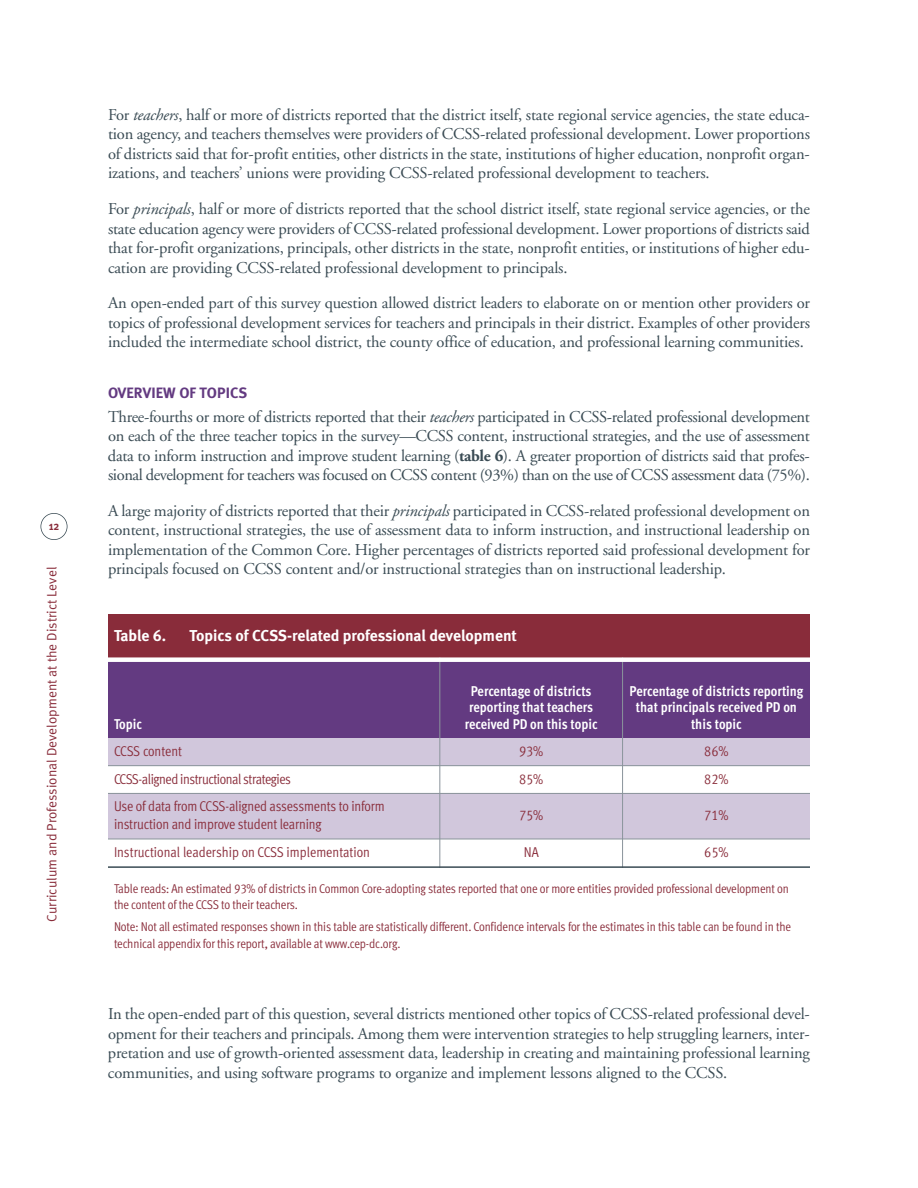
<style>
.page{position:relative;width:918px;height:1188px;background:#fff}
.page>*{position:absolute;margin:0;border:0;box-sizing:border-box;transform-origin:0 0}
.t1{font:16.5px/19.5px "Adobe Garamond";letter-spacing:-.01em;color:#3a4b54;text-align:justify}
.t2{font:700 15.75px "Meta";color:#fff}
.t3{font:700 15px "Meta";letter-spacing:.005em;color:#633a81}
.t4{font:14.25px/18px "Meta Cond Normal LF";letter-spacing:-.01em;color:#892c3a}
.t5{font:14.25px/16.5px "Meta Cond Bold LF";color:#fff;text-align:center}
.t6{font:14.25px "Meta Cond Normal LF";letter-spacing:-.03em;color:#892c3a}
.t7{font:13.5px "Meta Normal CE";letter-spacing:.005em;color:#892c3a}
.t8{font:12.75px/16.5px "Meta Cond Normal LF";letter-spacing:-.01em;color:#892c3a}
.t9{font:700 12px "Meta Cond";color:#892c3a}
.s1{font-style:italic}
.s2{font-weight:700}
</style>
<div class="page">
<div style="left:40px;top:513px;width:28px;height:27px;border:2px solid #3a4b54;border-radius:50%"></div>
<div style="left:108px;top:614px;width:702px;height:46px;background:#892c3a"></div>
<div style="left:108px;top:660px;width:332px;height:78px;background:#633a81"></div>
<div style="left:440px;top:660px;width:183px;height:78px;background:#633a81"></div>
<div style="left:623px;top:660px;width:187px;height:78px;background:#633a81"></div>
<div style="left:108px;top:738px;width:332px;height:28px;background:#d1c7dc"></div>
<div style="left:440px;top:738px;width:183px;height:28px;background:#d1c7dc"></div>
<div style="left:623px;top:738px;width:187px;height:28px;background:#d1c7dc"></div>
<div style="left:108px;top:793px;width:332px;height:46px;background:#d1c7dc"></div>
<div style="left:440px;top:793px;width:183px;height:46px;background:#d1c7dc"></div>
<div style="left:623px;top:793px;width:187px;height:46px;background:#d1c7dc"></div>
<hr style="left:439px;top:657px;width:1px;height:211px;background:#8a949b">
<hr style="left:622px;top:657px;width:1px;height:211px;background:#8a949b">
<div style="left:108px;top:657px;width:702px;height:5px;background:#fff"></div>
<hr style="left:108px;top:765px;width:702px;height:1px;background:#8a949b">
<hr style="left:108px;top:793px;width:702px;height:1px;background:#8a949b">
<hr style="left:108px;top:839px;width:702px;height:1px;background:#8a949b">
<hr style="left:108px;top:866px;width:702px;height:2px;background:#3a4b54">
<p class="t9" style="left:49px;top:521px;width:12px">12</p>
<p class="t7" style="left:44px;top:922px;width:356px;rotate:-90deg">Curriculum and Professional Development at the District Level</p>
<p class="t1" style="left:108px;top:106px;width:704px">For <span class="s1">teachers</span>, half or more of districts reported that the district itself, state regional service agencies, the state educa&shy;tion agency, and teachers themselves were providers of CCSS-related professional development. Lower proportions of districts said that for-profit entities, other districts in the state, institutions of higher education, nonprofit organ&shy;izations, and teachers’ unions were providing CCSS-related professional development to teachers.</p>
<p class="t1" style="left:108px;top:201px;width:704px">For <span class="s1">principals</span>, half or more of districts reported that the school district itself, state regional service agencies, or the state education agency were providers of CCSS-related professional development. Lower proportions of districts said that for-profit organizations, principals, other districts in the state, nonprofit entities, or institutions of higher edu&shy;cation are providing CCSS-related professional development to principals.</p>
<p class="t1" style="left:108px;top:295px;width:704px">An open-ended part of this survey question allowed district leaders to elaborate on or mention other providers or topics of professional development services for teachers and principals in their district. Examples of other providers included the intermediate school district, the county office of education, and professional learning communities.</p>
<p class="t3" style="left:108px;top:387px;width:141px">OVERVIEW OF TOPICS</p>
<p class="t1" style="left:108px;top:408px;width:704px">Three-fourths or more of districts reported that their <span class="s1">teachers</span> participated in CCSS-related professional development on each of the three teacher topics in the survey—CCSS content, instructional strategies, and the use of assessment data to inform instruction and improve student learning (<span class="s2">table 6</span>). A greater proportion of districts said that profes&shy;sional development for teachers was focused on CCSS content (93%) than on the use of CCSS assessment data (75%).</p>
<p class="t1" style="left:108px;top:502px;width:704px">A large majority of districts reported that their <span class="s1">principals</span> participated in CCSS-related professional development on content, instructional strategies, the use of assessment data to inform instruction, and instructional leadership on implementation of the Common Core. Higher percentages of districts reported said professional development for principals focused on CCSS content and/or instructional strategies than on instructional leadership.</p>
<p class="t2" style="left:114px;top:630px;width:54px">Table 6.</p>
<p class="t2" style="left:190px;top:630px;width:329px">Topics of CCSS-related professional development</p>
<p class="t5" style="left:114px;top:716px;width:30px">Topic</p>
<p class="t5" style="left:465px;top:683px;width:134px">Percentage of districts reporting that teachers received PD on this topic</p>
<p class="t5" style="left:630px;top:683px;width:175px">Percentage of districts reporting that principals received PD on this topic</p>
<p class="t4" style="left:114px;top:743px;width:70px">CCSS content</p>
<p class="t4" style="left:519px;top:743px;width:26px">93%</p>
<p class="t4" style="left:704px;top:743px;width:26px">86%</p>
<p class="t6" style="left:114px;top:773px;width:179px">CCSS-aligned instructional strategies</p>
<p class="t4" style="left:519px;top:771px;width:26px">85%</p>
<p class="t4" style="left:704px;top:771px;width:26px">82%</p>
<p class="t4" style="left:114px;top:798px;width:272px">Use of data from CCSS-aligned assessments to inform instruction and improve student learning</p>
<p class="t4" style="left:519px;top:807px;width:26px">75%</p>
<p class="t4" style="left:704px;top:807px;width:26px">71%</p>
<p class="t4" style="left:114px;top:844px;width:258px">Instructional leadership on CCSS implementation</p>
<p class="t4" style="left:524px;top:844px;width:16px">NA</p>
<p class="t4" style="left:704px;top:844px;width:26px">65%</p>
<p class="t8" style="left:114px;top:881px;width:676px">Table reads: An estimated 93% of districts in Common Core-adopting states reported that one or more entities provided professional development on the content of the CCSS to their teachers.</p>
<p class="t8" style="left:114px;top:920px;width:679px">Note: Not all estimated responses shown in this table are statistically different. Confidence intervals for the estimates in this table can be found in the technical appendix for this report, available at www.cep-dc.org.</p>
<p class="t1" style="left:108px;top:1006px;width:704px">In the open-ended part of this question, several districts mentioned other topics of CCSS-related professional devel&shy;opment for their teachers and principals. Among them were intervention strategies to help struggling learners, inter&shy;pretation and use of growth-oriented assessment data, leadership in creating and maintaining professional learning communities, and using software programs to organize and implement lessons aligned to the CCSS.</p>
</div>
